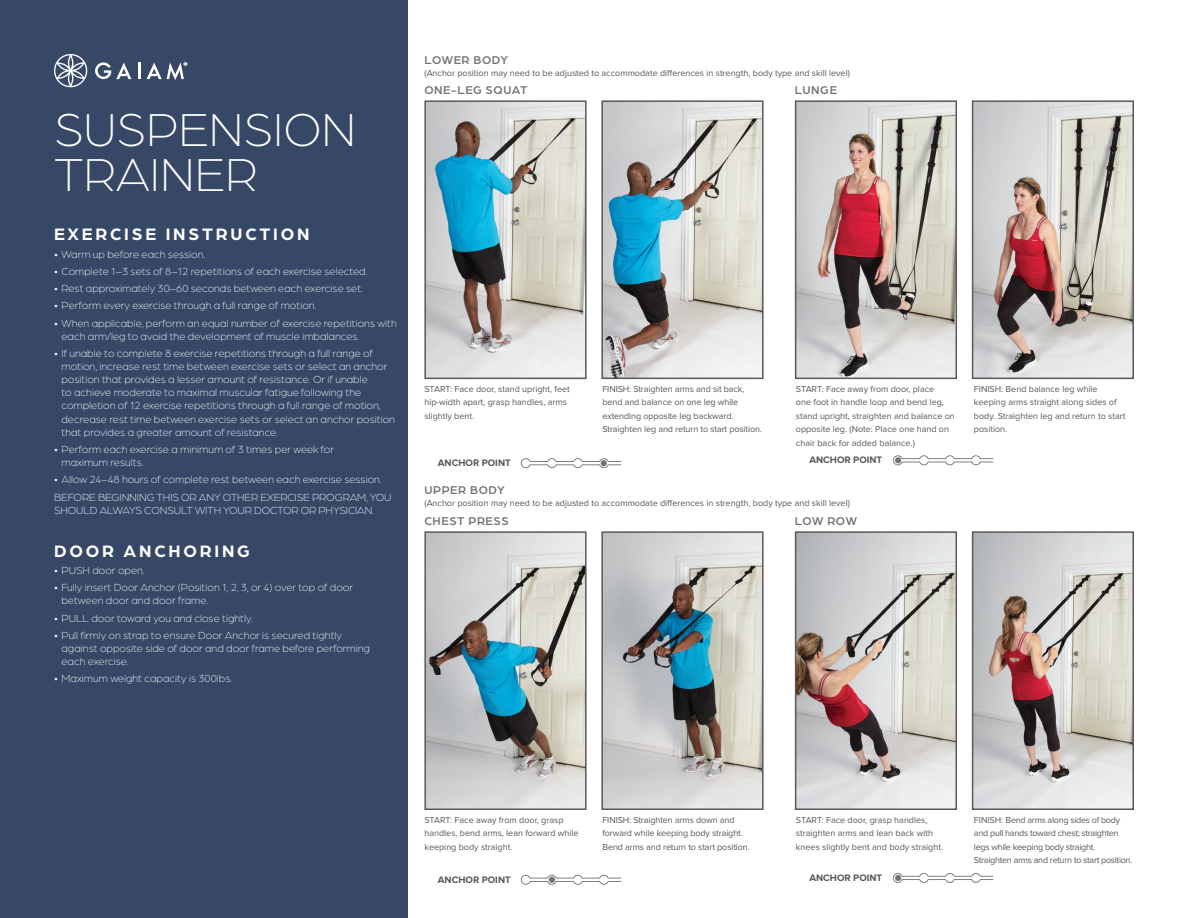
<style>
.page{position:relative;width:1188px;height:918px;background:#fff}
.page>*{position:absolute;margin:0;border:0;box-sizing:border-box;transform-origin:0 0}
.t1{font:300 49.2px "Arboria";color:#fff}
.t2{font:700 17.7px "Arboria";letter-spacing:.16em;color:#fff}
.t3{font:500 12px "Arboria";letter-spacing:.05em;color:#6f7275}
.t4{font:300 10.95px/13px "Arboria";color:#fff}
.white_bullet_copy{font:700 9.75px "Proxima Nova";color:#57585a}
.t5{font:9px/13.5px "Proxima Nova";color:#57585a}
.t6{font:9px/13.5px "Proxima Nova";letter-spacing:-.03em;color:#57585a}
</style>
<div class="page">
<svg style="left:521px;top:458px;width:100px;height:10px"></svg>
<svg style="left:521px;top:875px;width:100px;height:10px"></svg>
<svg style="left:893px;top:455px;width:100px;height:10px"></svg>
<svg style="left:893px;top:873px;width:100px;height:10px"></svg>
<img style="left:798px;top:103px;width:156px;height:273px">
<div style="left:795px;top:100px;width:162px;height:279px;border:2px solid #57585a"></div>
<img style="left:798px;top:534px;width:156px;height:273px">
<div style="left:795px;top:531px;width:162px;height:279px;border:2px solid #57585a"></div>
<img style="left:975px;top:103px;width:156px;height:273px">
<div style="left:972px;top:100px;width:162px;height:279px;border:2px solid #57585a"></div>
<img style="left:975px;top:534px;width:156px;height:273px">
<div style="left:972px;top:531px;width:162px;height:279px;border:2px solid #57585a"></div>
<img style="left:427px;top:103px;width:157px;height:273px">
<div style="left:424px;top:100px;width:163px;height:279px;border:2px solid #57585a"></div>
<img style="left:427px;top:534px;width:157px;height:273px">
<div style="left:424px;top:531px;width:163px;height:279px;border:2px solid #57585a"></div>
<img style="left:604px;top:103px;width:157px;height:273px">
<div style="left:601px;top:100px;width:163px;height:279px;border:2px solid #57585a"></div>
<img style="left:604px;top:534px;width:157px;height:273px">
<div style="left:601px;top:531px;width:163px;height:279px;border:2px solid #57585a"></div>
<div style="left:0;top:0;width:407px;height:918px;background:#374867"></div>
<svg style="left:147px;top:62px;width:40px;height:18px"></svg>
<svg style="left:95px;top:62px;width:36px;height:17px"></svg>
<svg style="left:138px;top:63px;width:2px;height:16px"></svg>
<svg style="left:54px;top:54px;width:33px;height:33px"></svg>
<p class="t1" style="left:54px;top:99px;width:304px">SUSPENSION</p>
<p class="t1" style="left:54px;top:144px;width:205px">TRAINER</p>
<p class="t2" style="left:54px;top:222px;width:257px">EXERCISE INSTRUCTION</p>
<p class="t4" style="left:54px;top:247px;width:153px">• Warm up before each session.</p>
<p class="t4" style="left:54px;top:264px;width:315px">• Complete 1–3 sets of 8–12 repetitions of each exercise selected.</p>
<p class="t4" style="left:54px;top:282px;width:311px">• Rest approximately 30–60 seconds between each exercise set.</p>
<p class="t4" style="left:54px;top:299px;width:264px">• Perform every exercise through a full range of motion.</p>
<p class="t4" style="left:62px;top:316px;width:337px;text-indent:-8px">• When applicable, perform an equal number of exercise repetitions with each arm/leg to avoid the development of muscle imbalances.</p>
<p class="t4" style="left:62px;top:346px;width:335px;text-indent:-8px">• If unable to complete 8 exercise repetitions through a full range of motion, increase rest time between exercise sets or select an anchor position that provides a lesser amount of resistance. Or if unable<br>to achieve moderate to maximal muscular fatigue following the completion of 12 exercise repetitions through a full range of motion, decrease rest time between exercise sets or select an anchor position that provides a greater amount of resistance.</p>
<p class="t4" style="left:62px;top:442px;width:274px;text-indent:-8px">• Perform each exercise a minimum of 3 times per week for maximum results.</p>
<p class="t4" style="left:54px;top:473px;width:329px">• Allow 24–48 hours of complete rest between each exercise session.</p>
<p class="t4" style="left:54px;top:490px;width:339px">BEFORE BEGINNING THIS OR ANY OTHER EXERCISE PROGRAM, YOU<br>SHOULD ALWAYS CONSULT WITH YOUR DOCTOR OR PHYSICIAN.</p>
<p class="t2" style="left:54px;top:539px;width:198px">DOOR ANCHORING</p>
<p class="t4" style="left:54px;top:563px;width:92px">• PUSH door open.</p>
<p class="t4" style="left:62px;top:581px;width:293px;text-indent:-8px">• Fully insert Door Anchor (Position 1, 2, 3, or 4) over top of door between door and door frame.</p>
<p class="t4" style="left:54px;top:611px;width:200px">• PULL door toward you and close tightly.</p>
<p class="t4" style="left:62px;top:628px;width:310px;text-indent:-8px">• Pull firmly on strap to ensure Door Anchor is secured tightly against opposite side of door and door frame before performing each exercise.</p>
<p class="t4" style="left:54px;top:672px;width:180px">• Maximum weight capacity is 300lbs.</p>
<p class="t3" style="left:424px;top:52px;width:85px">LOWER BODY</p>
<p class="t5" style="left:424px;top:67px;width:427px">(Anchor position may need to be adjusted to accommodate differences in strength, body type and skill level)</p>
<p class="t3" style="left:424px;top:82px;width:105px">ONE-LEG SQUAT</p>
<p class="t3" style="left:795px;top:82px;width:44px">LUNGE</p>
<p class="t5" style="left:424px;top:382px;width:147px">START: Face door, stand upright, feet hip-width apart, grasp handles, arms slightly bent.</p>
<p class="t5" style="left:602px;top:382px;width:161px">FINISH: Straighten arms and sit back, bend and balance on one leg while extending opposite leg backward.<br>Straighten leg and return to start position.</p>
<p class="white_bullet_copy" style="left:438px;top:458px;width:74px">ANCHOR POINT</p>
<p class="t5" style="left:796px;top:382px;width:160px">START: Face away from door, place<br>one foot in handle loop and bend leg, stand upright, straighten and balance on opposite leg. (Note: Place one hand on chair back for added balance.)</p>
<p class="t5" style="left:974px;top:382px;width:153px">FINISH: Bend balance leg while keeping arms straight along sides of body. Straighten leg and return to start position.</p>
<p class="white_bullet_copy" style="left:809px;top:456px;width:74px">ANCHOR POINT</p>
<p class="t3" style="left:424px;top:482px;width:82px">UPPER BODY</p>
<p class="t5" style="left:424px;top:496px;width:427px">(Anchor position may need to be adjusted to accommodate differences in strength, body type and skill level)</p>
<p class="t3" style="left:424px;top:513px;width:86px">CHEST PRESS</p>
<p class="t3" style="left:795px;top:513px;width:64px">LOW ROW</p>
<p class="t5" style="left:424px;top:813px;width:156px">START: Face away from door, grasp handles, bend arms, lean forward while keeping body straight.</p>
<p class="t5" style="left:602px;top:813px;width:149px">FINISH: Straighten arms down and forward while keeping body straight.<br>Bend arms and return to start position.</p>
<p class="white_bullet_copy" style="left:438px;top:875px;width:74px">ANCHOR POINT</p>
<p class="t5" style="left:796px;top:813px;width:149px">START: Face door, grasp handles, straighten arms and lean back with knees slightly bent and body straight.</p>
<p class="t6" style="left:974px;top:813px;width:160px">FINISH: Bend arms along sides of body and pull hands toward chest; straighten legs while keeping body straight.<br>Straighten arms and return to start position.</p>
<p class="white_bullet_copy" style="left:809px;top:873px;width:74px">ANCHOR POINT</p>
</div>
